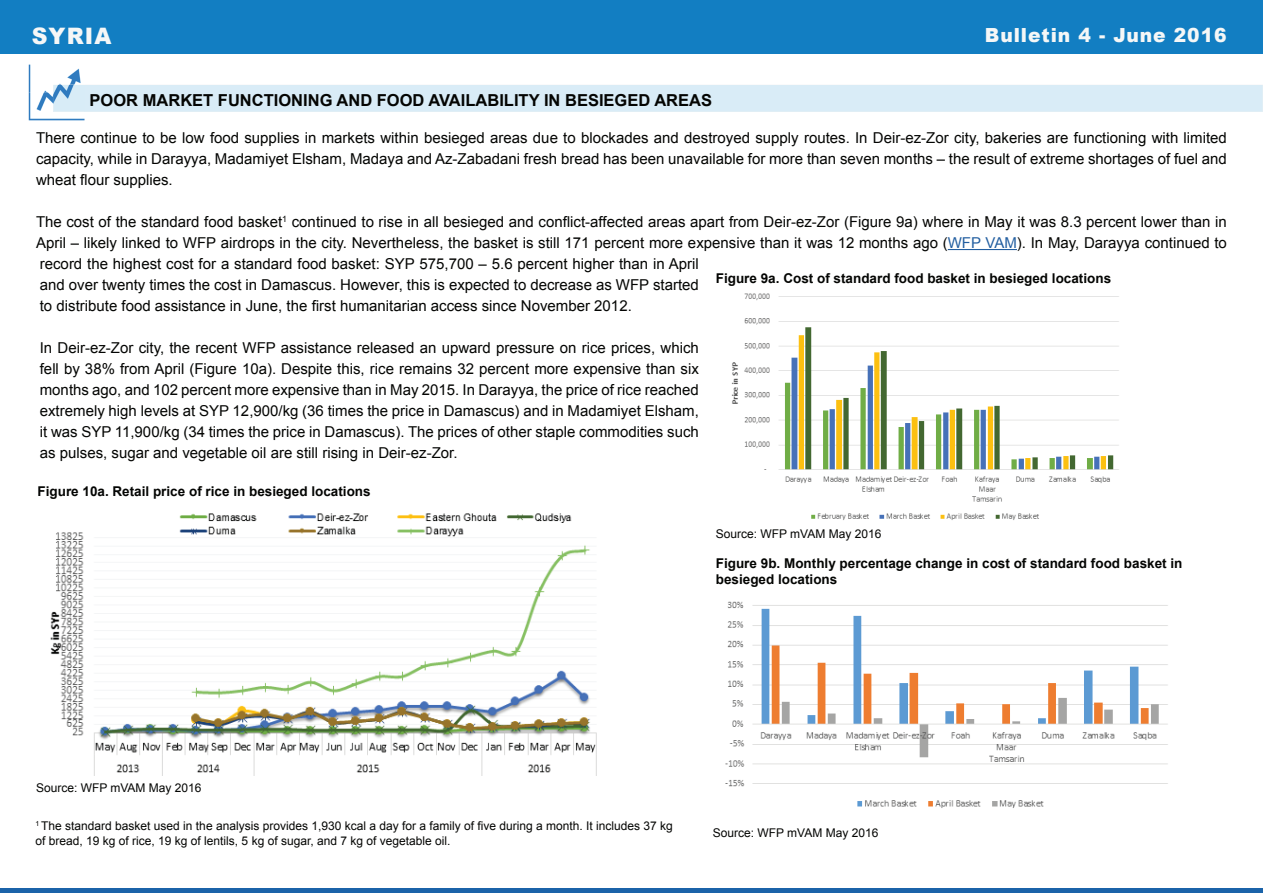
<style>
.page{position:relative;width:1263px;height:893px;background:#fff}
.page>*{position:absolute;margin:0;border:0;box-sizing:border-box;transform-origin:0 0}
.t1{font:900 22.65px "Arial";letter-spacing:.05em;color:#f5f7f7;scale:.96 1}
.t2{font:900 19.5px "Arial";letter-spacing:.05em;color:#f5f7f7;scale:.96 1}
.t3{font:700 16.5px "Arial";color:#040503}
.t4{font:15px/21px "Arial";color:#040503;text-align:justify}
.t5{font:700 13.5px/16.2px "Arial";color:#040503}
.t6{font:12px/14.4px "Arial";color:#040503}
.s1{color:#225ea0}
</style>
<div class="page">
<img style="left:731px;top:293px;width:388px;height:227px">
<div style="left:85px;top:85px;width:1178px;height:27px;background:#d9ecf7"></div>
<div style="left:0;top:888px;width:1263px;height:5px;background:#1b63a9"></div>
<img style="left:29px;top:65px;width:56px;height:55px">
<img style="left:53px;top:85px;width:32px;height:27px">
<div style="left:0;top:0;width:1262px;height:54px;background:#127ec2"></div>
<img style="left:50px;top:513px;width:547px;height:263px">
<hr style="left:948px;top:249px;width:69px;height:1px;background:#225ea0">
<img style="left:725px;top:601px;width:443px;height:207px">
<h1 class="t1" style="left:32px;top:19px;width:84px">SYRIA</h1>
<h2 class="t2" style="left:985px;top:21px;width:253px">Bulletin 4 - June 2016</h2>
<p class="t3" style="left:90px;top:89px;width:624px">POOR MARKET FUNCTIONING AND FOOD AVAILABILITY IN BESIEGED AREAS</p>
<p class="t4" style="left:36px;top:127px;width:1192px">There continue to be low food supplies in markets within besieged areas due to blockades and destroyed supply routes. In Deir-ez-Zor city, bakeries are functioning with limited capacity, while in Darayya, Madamiyet Elsham, Madaya and Az-Zabadani fresh bread has been unavailable for more than seven months – the result of extreme shortages of fuel and wheat flour supplies.</p>
<p class="t4" style="left:36px;top:211px;width:1192px">The cost of the standard food basket<sup>1</sup> continued to rise in all besieged and conflict-affected areas apart from Deir-ez-Zor (Figure 9a) where in May it was 8.3 percent lower than in<br>April – likely linked to WFP airdrops in the city. Nevertheless, the basket is still 171 percent more expensive than it was 12 months ago (<span class="s1">WFP VAM</span>). In May, Darayya continued to</p>
<p class="t4" style="left:40px;top:253px;width:660px">record the highest cost for a standard food basket: SYP 575,700 – 5.6 percent higher than in April and over twenty times the cost in Damascus. However, this is expected to decrease as WFP started to distribute food assistance in June, the first humanitarian access since November 2012.</p>
<p class="t4" style="left:40px;top:337px;width:660px">In Deir-ez-Zor city, the recent WFP assistance released an upward pressure on rice prices, which fell by 38% from April (Figure 10a). Despite this, rice remains 32 percent more expensive than six months ago, and 102 percent more expensive than in May 2015. In Darayya, the price of rice reached extremely high levels at SYP 12,900/kg (36 times the price in Damascus) and in Madamiyet Elsham, it was SYP 11,900/kg (34 times the price in Damascus). The prices of other staple commodities such as pulses, sugar and vegetable oil are still rising in Deir-ez-Zor.</p>
<p class="t5" style="left:38px;top:483px;width:335px">Figure 10a. Retail price of rice in besieged locations</p>
<p class="t5" style="left:716px;top:271px;width:397px">Figure 9a. Cost of standard food basket in besieged locations</p>
<p class="t6" style="left:716px;top:526px;width:167px">Source: WFP mVAM May 2016</p>
<p class="t5" style="left:716px;top:555px;width:468px">Figure 9b. Monthly percentage change in cost of standard food basket in besieged locations</p>
<p class="t6" style="left:36px;top:781px;width:167px">Source: WFP mVAM May 2016</p>
<p class="t6" style="left:36px;top:819px;width:639px"><sup>1</sup> The standard basket used in the analysis provides 1,930 kcal a day for a family of five during a month. It includes 37 kg of bread, 19 kg of rice, 19 kg of lentils, 5 kg of sugar, and 7 kg of vegetable oil.</p>
<p class="t6" style="left:713px;top:826px;width:167px">Source: WFP mVAM May 2016</p>
</div>
